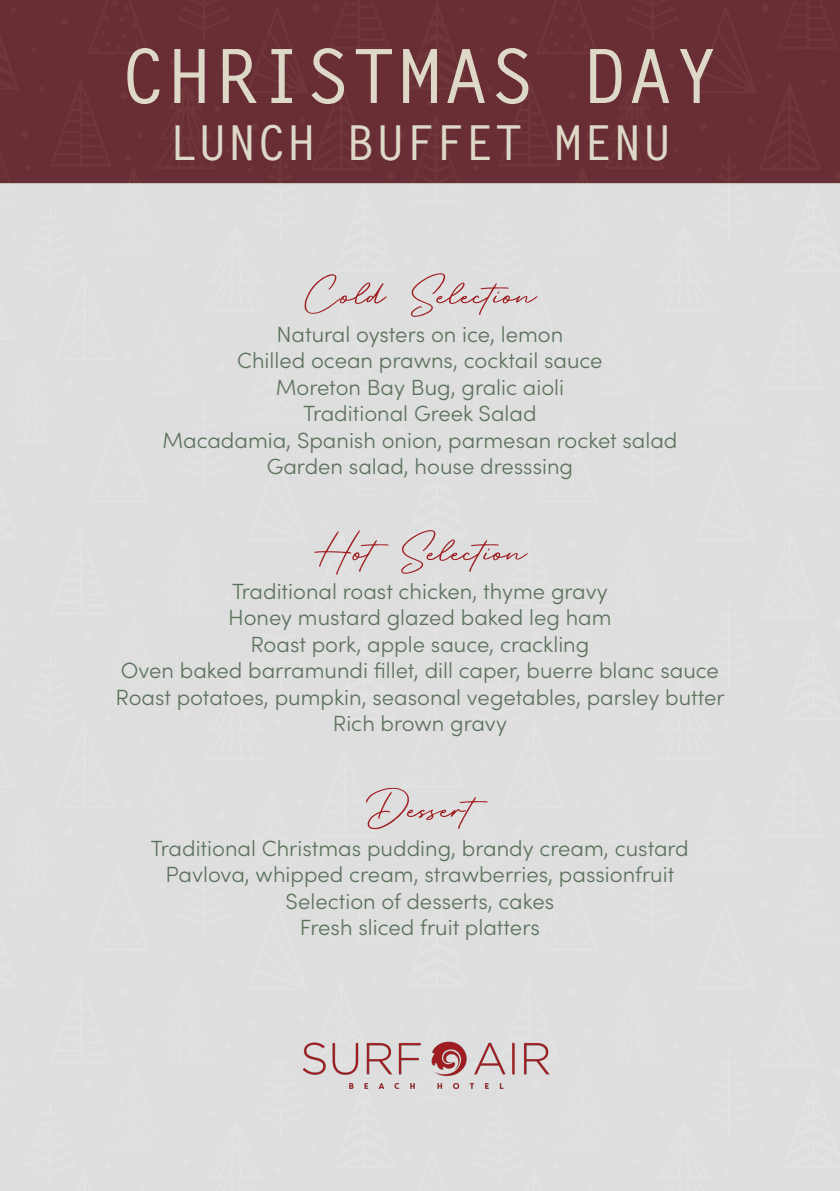
<style>
.page{position:relative;width:840px;height:1191px;background:#fff}
.page>*{position:absolute;margin:0;border:0;box-sizing:border-box;transform-origin:0 0}
.t1{font:700 74.2px "Letter Gothic MT Std";letter-spacing:.02em;color:#ded8c8}
.t2{font:60px "Retro Signature";color:#9f1d21}
.t3{font:700 47.8px "Letter Gothic MT Std";letter-spacing:.02em;color:#ded8c8}
.t4{font:300 22px "Sofia Pro";color:#5c715d}
</style>
<div class="page">
<img style="left:0;top:0;width:839px;height:1191px">
<img style="left:297px;top:1029px;width:261px;height:70px">
<p class="t1" style="left:121px;top:29px;width:599px">CHRISTMAS DAY</p>
<p class="t3" style="left:168px;top:113px;width:504px">LUNCH BUFFET MENU</p>
<p class="t2" style="left:303px;top:260px;width:235px">Cold Selection</p>
<p class="t4" style="left:276px;top:318px;width:288px">Natural oysters on ice, lemon</p>
<p class="t4" style="left:237px;top:345px;width:367px">Chilled ocean prawns, cocktail sauce</p>
<p class="t4" style="left:275px;top:371px;width:290px">Moreton Bay Bug, gralic aioli</p>
<p class="t4" style="left:303px;top:397px;width:235px">Traditional Greek Salad</p>
<p class="t4" style="left:162px;top:424px;width:516px">Macadamia, Spanish onion, parmesan rocket salad</p>
<p class="t4" style="left:266px;top:450px;width:308px">Garden salad, house dresssing</p>
<p class="t2" style="left:313px;top:516px;width:215px">Hot Selection</p>
<p class="t4" style="left:232px;top:575px;width:377px">Traditional roast chicken, thyme gravy</p>
<p class="t4" style="left:228px;top:601px;width:385px">Honey mustard glazed baked leg ham</p>
<p class="t4" style="left:250px;top:628px;width:340px">Roast pork, apple sauce, crackling</p>
<p class="t4" style="left:121px;top:654px;width:599px">Oven baked barramundi fillet, dill caper, buerre blanc sauce</p>
<p class="t4" style="left:115px;top:681px;width:610px">Roast potatoes, pumpkin, seasonal vegetables, parsley butter</p>
<p class="t4" style="left:332px;top:707px;width:175px">Rich brown gravy</p>
<p class="t2" style="left:364px;top:773px;width:112px">Dessert</p>
<p class="t4" style="left:151px;top:832px;width:539px">Traditional Christmas pudding, brandy cream, custard</p>
<p class="t4" style="left:165px;top:858px;width:510px">Pavlova, whipped cream, strawberries, passionfruit</p>
<p class="t4" style="left:285px;top:885px;width:270px">Selection of desserts, cakes</p>
<p class="t4" style="left:300px;top:911px;width:241px">Fresh sliced fruit platters</p>
</div>
